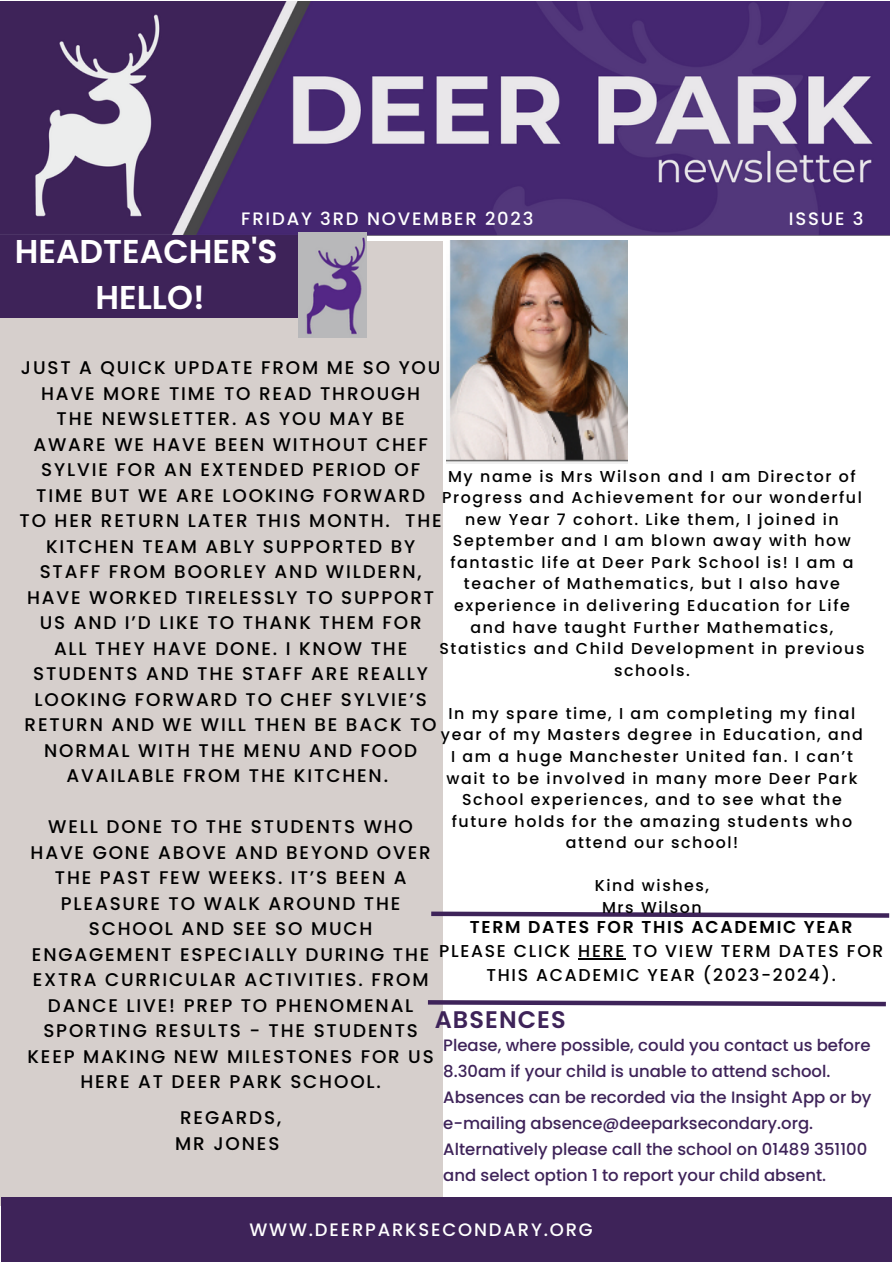
<style>
.page{position:relative;width:893px;height:1264px;background:#fff}
.page>*{position:absolute;margin:0;border:0;box-sizing:border-box;transform-origin:0 0}
.t1{font:600 33px "Poppins";color:#fff}
.t2{font:600 24px "Poppins";letter-spacing:.045em;color:#3e2359}
.t3{font:500 18.3px/25.5px "Poppins";letter-spacing:.1em;color:#000;text-align:center}
.t4{font:500 18px "Poppins";letter-spacing:.1em;color:#fff}
.t5{font:500 17.1px/23.7px "Poppins";letter-spacing:.1em;color:#000;text-align:center}
.t6{font:600 17.1px "Poppins";letter-spacing:.1em;color:#000}
.t7{font:500 16.5px/25.8px "Poppins";color:#3e2359}
.t8{font:500 15.75px/21.6px "Poppins";letter-spacing:.1em;color:#000;text-align:center}
</style>
<div class="page">
<div style="left:0;top:241px;width:443px;height:964px;background:#d6cfcc"></div>
<div style="left:1px;top:1197px;width:890px;height:64px;background:#3e2359"></div>
<img style="left:0;top:1px;width:889px;height:234px">
<div style="left:0;top:235px;width:299px;height:82px;background:#3e2359"></div>
<hr style="left:578px;top:958px;width:48px;height:1px;background:#000">
<img style="left:299px;top:233px;width:67px;height:104px">
<svg style="left:427px;top:1000px;width:459px;height:7px"></svg>
<svg style="left:431px;top:911px;width:459px;height:7px"></svg>
<img style="left:446px;top:240px;width:181px;height:223px">
<p class="t4" style="left:241px;top:206px;width:294px">FRIDAY 3RD NOVEMBER 2023</p>
<p class="t4" style="left:788px;top:206px;width:76px">ISSUE 3</p>
<p class="t1" style="left:15px;top:228px;width:264px">HEADTEACHER'S</p>
<p class="t1" style="left:96px;top:274px;width:110px">HELLO!</p>
<p class="t3" style="left:20px;top:355px;width:423px">JUST A QUICK UPDATE FROM ME SO YOU<br>HAVE MORE TIME TO READ THROUGH<br>THE NEWSLETTER. AS YOU MAY BE<br>AWARE WE HAVE BEEN WITHOUT CHEF<br>SYLVIE FOR AN EXTENDED PERIOD OF<br>TIME BUT WE ARE LOOKING FORWARD<br>TO HER RETURN LATER THIS MONTH. THE<br>KITCHEN TEAM ABLY SUPPORTED BY<br>STAFF FROM BOORLEY AND WILDERN,<br>HAVE WORKED TIRELESSLY TO SUPPORT<br>US AND I’D LIKE TO THANK THEM FOR<br>ALL THEY HAVE DONE. I KNOW THE<br>STUDENTS AND THE STAFF ARE REALLY<br>LOOKING FORWARD TO CHEF SYLVIE’S<br>RETURN AND WE WILL THEN BE BACK TO<br>NORMAL WITH THE MENU AND FOOD<br>AVAILABLE FROM THE KITCHEN.</p>
<p class="t3" style="left:27px;top:814px;width:408px">WELL DONE TO THE STUDENTS WHO<br>HAVE GONE ABOVE AND BEYOND OVER<br>THE PAST FEW WEEKS. IT’S BEEN A<br>PLEASURE TO WALK AROUND THE<br>SCHOOL AND SEE SO MUCH<br>ENGAGEMENT ESPECIALLY DURING THE<br>EXTRA CURRICULAR ACTIVITIES. FROM<br>DANCE LIVE! PREP TO PHENOMENAL<br>SPORTING RESULTS - THE STUDENTS<br>KEEP MAKING NEW MILESTONES FOR US<br>HERE AT DEER PARK SCHOOL.</p>
<p class="t3" style="left:180px;top:1105px;width:102px">REGARDS,</p>
<p class="t3" style="left:175px;top:1130px;width:106px">MR JONES</p>
<p class="t8" style="left:439px;top:465px;width:426px">My name is Mrs Wilson and I am Director of Progress and Achievement for our wonderful new Year 7 cohort. Like them, I joined in September and I am blown away with how fantastic life at Deer Park School is! I am a teacher of Mathematics, but I also have experience in delivering Education for Life and have taught Further Mathematics, Statistics and Child Development in previous schools.</p>
<p class="t8" style="left:441px;top:702px;width:423px">In my spare time, I am completing my final year of my Masters degree in Education, and I am a huge Manchester United fan. I can’t wait to be involved in many more Deer Park School experiences, and to see what the future holds for the amazing students who attend our school!</p>
<p class="t8" style="left:594px;top:875px;width:116px">Kind wishes,</p>
<p class="t8" style="left:602px;top:896px;width:101px">Mrs Wilson</p>
<p class="t6" style="left:470px;top:915px;width:384px">TERM DATES FOR THIS ACADEMIC YEAR</p>
<p class="t5" style="left:439px;top:939px;width:446px">PLEASE CLICK HERE TO VIEW TERM DATES FOR<br>THIS ACADEMIC YEAR (2023-2024).</p>
<p class="t2" style="left:434px;top:1002px;width:132px">ABSENCES</p>
<p class="t7" style="left:443px;top:1032px;width:430px">Please, where possible, could you contact us before 8.30am if your child is unable to attend school.<br>Absences can be recorded via the Insight App or by e-mailing absence@deeparksecondary.org.<br>Alternatively please call the school on 01489 351100 and select option 1 to report your child absent.</p>
<p class="t4" style="left:249px;top:1216px;width:345px">WWW.DEERPARKSECONDARY.ORG</p>
</div>
